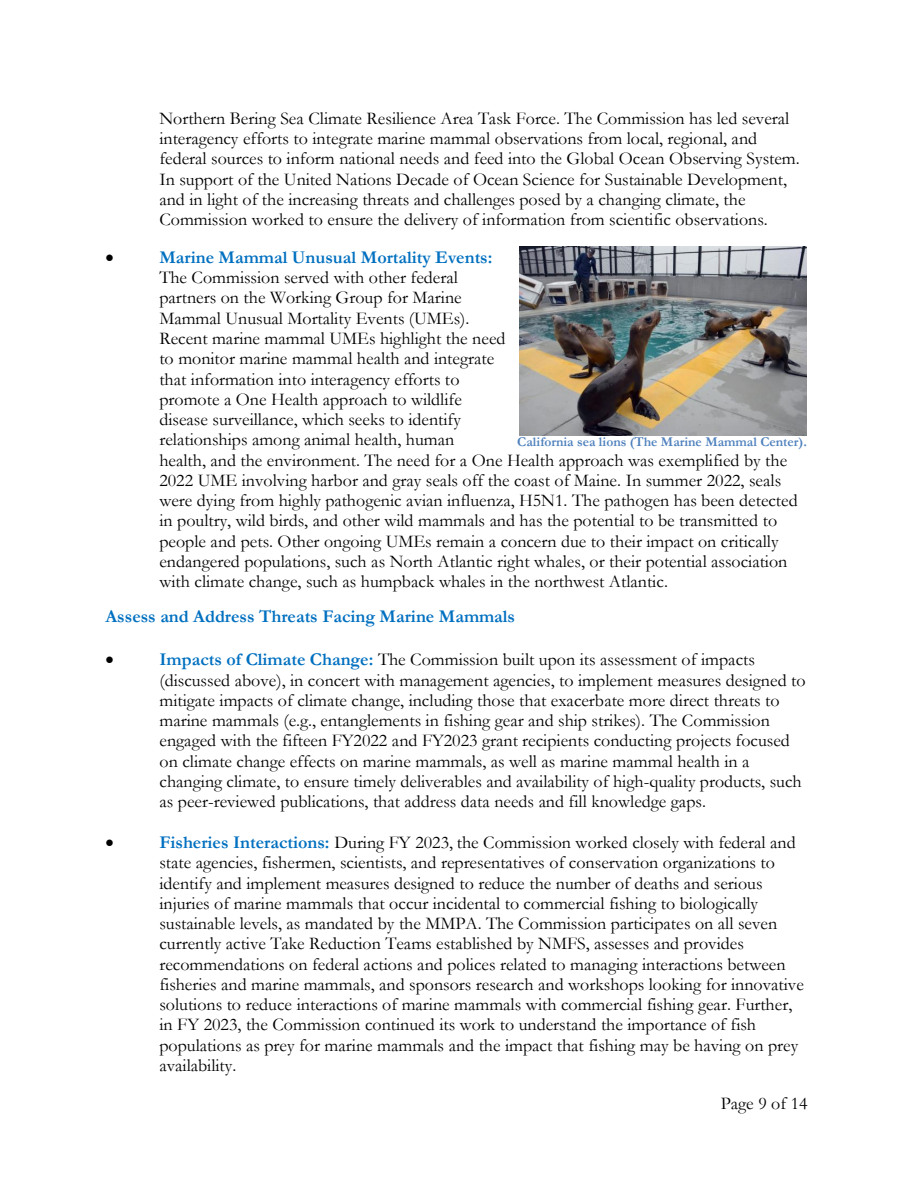
<style>
.page{position:relative;width:918px;height:1188px;background:#fff}
.page>*{position:absolute;margin:0;border:0;box-sizing:border-box;transform-origin:0 0}
.t1{font:18px/20.2px "Garamond";color:#000}
.t2{font:700 18px "Garamond";color:#0070c0}
.t3{font:18px "Symbol";color:#000}
.t4{font:700 13.5px "Garamond";color:#4f81bd}
.s1{font-weight:700;color:#0070c0}
</style>
<div class="page">
<img style="left:519px;top:246px;width:287px;height:190px">
<p class="t1" style="left:159px;top:108px;width:642px">Northern Bering Sea Climate Resilience Area Task Force. The Commission has led several interagency efforts to integrate marine mammal observations from local, regional, and federal sources to inform national needs and feed into the Global Ocean Observing System.<br>In support of the United Nations Decade of Ocean Science for Sustainable Development, and in light of the increasing threats and challenges posed by a changing climate, the Commission worked to ensure the delivery of information from scientific observations.</p>
<p class="t3" style="left:105px;top:245px;width:10px">•</p>
<p class="t1" style="left:159px;top:247px;width:640px"><span class="s1">Marine Mammal Unusual Mortality Events:<br></span>The Commission served with other federal<br>partners on the Working Group for Marine<br>Mammal Unusual Mortality Events (UMEs).<br>Recent marine mammal UMEs highlight the need<br>to monitor marine mammal health and integrate<br>that information into interagency efforts to<br>promote a One Health approach to wildlife<br>disease surveillance, which seeks to identify<br>relationships among animal health, human<br>health, and the environment. The need for a One Health approach was exemplified by the 2022 UME involving harbor and gray seals off the coast of Maine. In summer 2022, seals were dying from highly pathogenic avian influenza, H5N1. The pathogen has been detected in poultry, wild birds, and other wild mammals and has the potential to be transmitted to people and pets. Other ongoing UMEs remain a concern due to their impact on critically endangered populations, such as North Atlantic right whales, or their potential association with climate change, such as humpback whales in the northwest Atlantic.</p>
<p class="t2" style="left:105px;top:604px;width:411px">Assess and Address Threats Facing Marine Mammals</p>
<p class="t3" style="left:105px;top:647px;width:10px">•</p>
<p class="t1" style="left:159px;top:649px;width:648px"><span class="s1">Impacts of Climate Change:</span> The Commission built upon its assessment of impacts (discussed above), in concert with management agencies, to implement measures designed to mitigate impacts of climate change, including those that exacerbate more direct threats to marine mammals (e.g., entanglements in fishing gear and ship strikes). The Commission engaged with the fifteen FY2022 and FY2023 grant recipients conducting projects focused on climate change effects on marine mammals, as well as marine mammal health in a changing climate, to ensure timely deliverables and availability of high-quality products, such as peer-reviewed publications, that address data needs and fill knowledge gaps.</p>
<p class="t3" style="left:106px;top:830px;width:10px">•</p>
<p class="t1" style="left:159px;top:832px;width:646px"><span class="s1">Fisheries Interactions:</span> During FY 2023, the Commission worked closely with federal and state agencies, fishermen, scientists, and representatives of conservation organizations to identify and implement measures designed to reduce the number of deaths and serious injuries of marine mammals that occur incidental to commercial fishing to biologically sustainable levels, as mandated by the MMPA. The Commission participates on all seven currently active Take Reduction Teams established by NMFS, assesses and provides recommendations on federal actions and polices related to managing interactions between fisheries and marine mammals, and sponsors research and workshops looking for innovative solutions to reduce interactions of marine mammals with commercial fishing gear. Further, in FY 2023, the Commission continued its work to understand the importance of fish populations as prey for marine mammals and the impact that fishing may be having on prey availability.</p>
<p class="t4" style="left:517px;top:432px;width:291px">California sea lions (The Marine Mammal Center).</p>
<p class="t1" style="left:721px;top:1093px;width:88px">Page 9 of 14</p>
</div>
